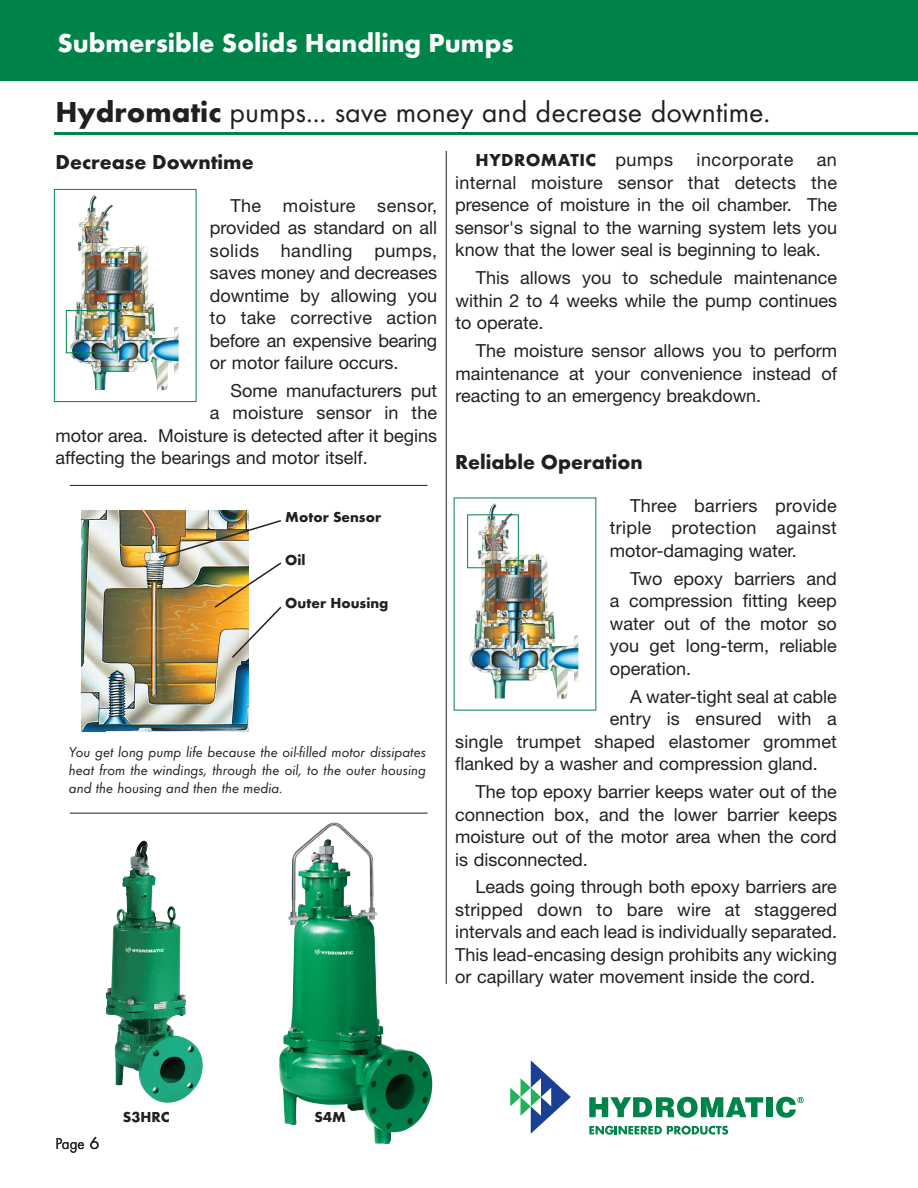
<style>
.page{position:relative;width:918px;height:1188px;background:#fff}
.page>*{position:absolute;margin:0;border:0;box-sizing:border-box;transform-origin:0 0}
.t1{font:30px "Futura T";color:#231f20}
.t2{font:700 27px "Futura T";color:#fff}
.t3{font:700 21px "Futura T";color:#231f20}
.t4{font:18px/22.5px "Helvetica Neue";color:#231f20;text-align:justify}
.t5{font:700 18px "Futura T";letter-spacing:.025em;color:#231f20}
.t6{font:18px "Helvetica Neue";letter-spacing:.025em;color:#231f20}
.t7{font:16.5px "Futura T";color:#231f20;scale:.9 1}
.t8{font:italic 15px/18px "Futura T";color:#231f20;text-align:justify}
.t9{font:700 15px "Futura T";color:#231f20}
.s1{font-weight:700}
.s2{font-family:"Helvetica Neue";font-weight:400}
.s3{font-size:18px}
</style>
<div class="page">
<div style="left:0;top:0;width:918px;height:81px;background:#008348"></div>
<hr style="left:54px;top:132px;width:864px;height:3px;background:#008348">
<img style="left:279px;top:825px;width:153px;height:319px">
<img style="left:106px;top:841px;width:38px;height:249px">
<img style="left:65px;top:195px;width:114px;height:196px">
<img style="left:78px;top:195px;width:17px;height:97px">
<div style="left:54px;top:189px;width:142px;height:213px;border:1px solid #008348"></div>
<div style="left:66px;top:310px;width:51px;height:43px;border:1px solid #008348"></div>
<img style="left:82px;top:511px;width:167px;height:221px">
<hr style="left:70px;top:485px;width:358px;height:1px;background:#231f20">
<hr style="left:70px;top:813px;width:358px;height:1px;background:#231f20">
<img style="left:157px;top:519px;width:125px;height:141px">
<img style="left:467px;top:503px;width:112px;height:196px">
<img style="left:478px;top:503px;width:16px;height:98px">
<div style="left:467px;top:514px;width:52px;height:54px;border:1px solid #008348"></div>
<hr style="left:446px;top:151px;width:1px;height:833px;background:#231f20">
<svg style="left:589px;top:1097px;width:174px;height:21px"></svg>
<div style="left:766px;top:1097px;width:7px;height:20px;background:#008348"></div>
<svg style="left:776px;top:1097px;width:28px;height:21px"></svg>
<svg style="left:589px;top:1126px;width:139px;height:9px"></svg>
<svg style="left:510px;top:1060px;width:61px;height:74px"></svg>
<h2 class="t2" style="left:57px;top:27px;width:458px">Submersible Solids Handling Pumps</h2>
<h1 class="t1" style="left:56px;top:95px;width:716px"><span class="s1">Hydromatic</span> pumps... save money and decrease downtime.</h1>
<p class="t3" style="left:56px;top:149px;width:200px">Decrease Downtime</p>
<p class="t4" style="left:210px;top:194px;width:229px;text-indent:20px">The moisture sensor, provided as standard on all solids handling pumps, saves money and decreases downtime by allowing you to take corrective action before an expensive bearing or motor failure occurs.</p>
<p class="t4" style="left:230px;top:379px;width:208px">Some manufacturers put</p>
<p class="t4" style="left:210px;top:401px;width:229px">a moisture sensor in the</p>
<p class="t4" style="left:56px;top:424px;width:383px">motor area. Moisture is detected after it begins</p>
<p class="t4" style="left:55px;top:446px;width:314px">affecting the bearings and motor itself.</p>
<p class="t3" style="left:455px;top:450px;width:189px">Reliable Operation</p>
<p class="t4" style="left:610px;top:494px;width:229px;text-indent:20px">Three barriers provide triple protection against motor-damaging water.</p>
<p class="t4" style="left:610px;top:567px;width:229px;text-indent:20px">Two epoxy barriers and a compression fitting keep water out of the motor so you get long-term, reliable operation.</p>
<p class="t4" style="left:630px;top:685px;width:208px">A water-tight seal at cable</p>
<p class="t4" style="left:610px;top:707px;width:229px">entry is ensured with a</p>
<p class="t4" style="left:455px;top:730px;width:383px">single trumpet shaped elastomer grommet</p>
<p class="t4" style="left:455px;top:752px;width:364px">flanked by a washer and compression gland.</p>
<p class="t4" style="left:455px;top:780px;width:383px;text-indent:20px">The top epoxy barrier keeps water out of the connection box, and the lower barrier keeps moisture out of the motor area when the cord is disconnected.</p>
<p class="t4" style="left:455px;top:875px;width:383px;text-indent:20px">Leads going through both epoxy barriers are stripped down to bare wire at staggered intervals and each lead is individually separated.<br>This lead-encasing design prohibits any wicking or capillary water movement inside the cord.</p>
<p class="t5" style="left:476px;top:150px;width:199px">HYDROMATIC <span class="s2">pumps</span></p>
<p class="t6" style="left:697px;top:149px;width:98px">incorporate</p>
<p class="t4" style="left:455px;top:149px;width:383px;text-indent:362px">an internal moisture sensor that detects the presence of moisture in the oil chamber. The sensor's signal to the warning system lets you know that the lower seal is beginning to leak.</p>
<p class="t4" style="left:455px;top:266px;width:383px;text-indent:20px">This allows you to schedule maintenance within 2 to 4 weeks while the pump continues to operate.</p>
<p class="t4" style="left:455px;top:339px;width:383px;text-indent:20px">The moisture sensor allows you to perform maintenance at your convenience instead of reacting to an emergency breakdown.</p>
<p class="t9" style="left:285px;top:508px;width:97px">Motor Sensor</p>
<p class="t9" style="left:285px;top:551px;width:22px">Oil</p>
<p class="t9" style="left:285px;top:594px;width:105px">Outer Housing</p>
<p class="t8" style="left:69px;top:743px;width:359px">You get long pump life because the oil-filled motor dissipates heat from the windings, through the oil, to the outer housing and the housing and then the media.</p>
<p class="t7" style="left:56px;top:1134px;width:51px">Page <span class="s3">6</span></p>
<p class="t9" style="left:123px;top:1108px;width:48px">S3HRC</p>
<p class="t9" style="left:314px;top:1108px;width:33px">S4M</p>
</div>
